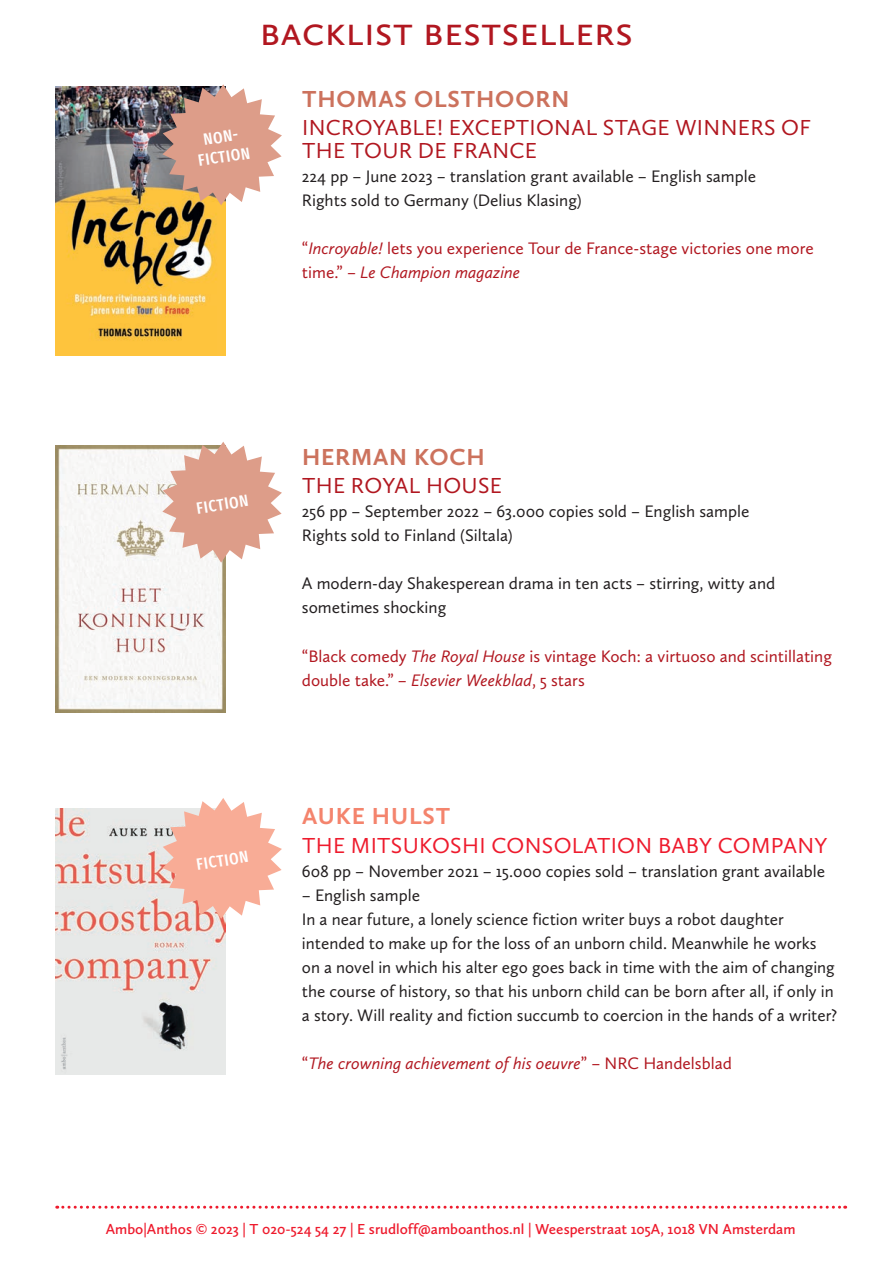
<style>
.page{position:relative;width:893px;height:1263px;background:#fff}
.page>*{position:absolute;margin:0;border:0;box-sizing:border-box;transform-origin:0 0}
.t1{font:42px "Calluna Sans";color:#b11720}
.t2{font:700 24px "Calluna Sans";letter-spacing:.035em;color:#cc725d}
.t3{font:700 24px "Calluna Sans";letter-spacing:.035em;color:#f4846d}
.t4{font:22.5px/22.5px "Calluna Sans";letter-spacing:.015em;color:#b11720}
.t5{font:22.5px "Calluna Sans";letter-spacing:.015em;color:#ee1b2d}
.t6{font:17.25px/24px "Calluna Sans";color:#231f20}
.t7{font:17.25px/24px "Calluna Sans";color:#b11720}
.t8{font:italic 17.25px "Calluna Sans";color:#b11720}
.t9{font:500 16.35px/19.6px "Fira Sans Compressed";color:#fff;text-align:center}
.t10{font:600 15px "Calluna Sans";color:#ee1b2d}
.s1{font-style:italic}
.s2{font-style:normal}
</style>
<div class="page">
<img style="left:55px;top:808px;width:170px;height:266px">
<svg style="left:57px;top:1206px;width:789px;height:3px"></svg>
<svg style="left:162px;top:798px;width:120px;height:121px"></svg>
<img style="left:55px;top:445px;width:170px;height:267px">
<svg style="left:162px;top:442px;width:120px;height:121px"></svg>
<img style="left:55px;top:87px;width:170px;height:269px">
<svg style="left:162px;top:84px;width:120px;height:121px"></svg>
<h1 class="t1" style="left:260px;top:5px;width:375px">backlist bestsellers</h1>
<p class="t9" style="left:194px;top:131px;width:54px;rotate:-9deg">NON-<br>FICTION</p>
<h2 class="t2" style="left:302px;top:84px;width:269px">THOMAS OLSTHOORN</h2>
<h3 class="t4" style="left:302px;top:116px;width:510px">INCROYABLE! EXCEPTIONAL STAGE WINNERS OF<br>THE TOUR DE FRANCE</h3>
<p class="t6" style="left:302px;top:164px;width:456px">224 pp – June 2023 – translation grant available – English sample<br>Rights sold to Germany (Delius Klasing)</p>
<p class="t7" style="left:302px;top:236px;width:513px">“<span class="s1">Incroyable!</span> lets you experience Tour de France-stage victories one more time.” – <span class="s1">Le Champion magazine</span></p>
<p class="t9" style="left:195px;top:498px;width:54px;rotate:-9deg">FICTION</p>
<p class="t9" style="left:195px;top:854px;width:54px;rotate:-9deg">FICTION</p>
<h2 class="t2" style="left:302px;top:442px;width:184px">HERMAN KOCH</h2>
<h3 class="t4" style="left:302px;top:474px;width:202px">THE ROYAL HOUSE</h3>
<p class="t6" style="left:302px;top:499px;width:449px">256 pp – September 2022 – 63.000 copies sold – English sample<br>Rights sold to Finland (Siltala)</p>
<p class="t6" style="left:302px;top:571px;width:475px">A modern-day Shakesperean drama in ten acts – stirring, witty and sometimes shocking</p>
<p class="t7" style="left:302px;top:643px;width:532px">“Black comedy <span class="s1">The Royal House</span> is vintage Koch: a virtuoso and scintillating double take.” – <span class="s1">Elsevier Weekblad</span>, 5 stars</p>
<h2 class="t3" style="left:302px;top:801px;width:150px">AUKE HULST</h2>
<h3 class="t5" style="left:302px;top:831px;width:527px">THE MITSUKOSHI CONSOLATION BABY COMPANY</h3>
<p class="t6" style="left:302px;top:859px;width:525px">608 pp – November 2021 – 15.000 copies sold – translation grant available</p>
<p class="t6" style="left:302px;top:883px;width:537px">– English sample<br>In a near future, a lonely science fiction writer buys a robot daughter intended to make up for the loss of an unborn child. Meanwhile he works on a novel in which his alter ego goes back in time with the aim of changing the course of history, so that his unborn child can be born after all, if only in a story. Will reality and fiction succumb to coercion in the hands of a writer?</p>
<p class="t8" style="left:302px;top:1052px;width:432px"><span class="s2">“</span>The crowning achievement of his oeuvre<span class="s2">” – NRC Handelsblad</span></p>
<p class="t10" style="left:106px;top:1220px;width:691px">Ambo|Anthos © 2023 | T 020-524 54 27 | E srudloff@amboanthos.nl | Weesperstraat 105A, 1018 VN Amsterdam</p>
</div>
